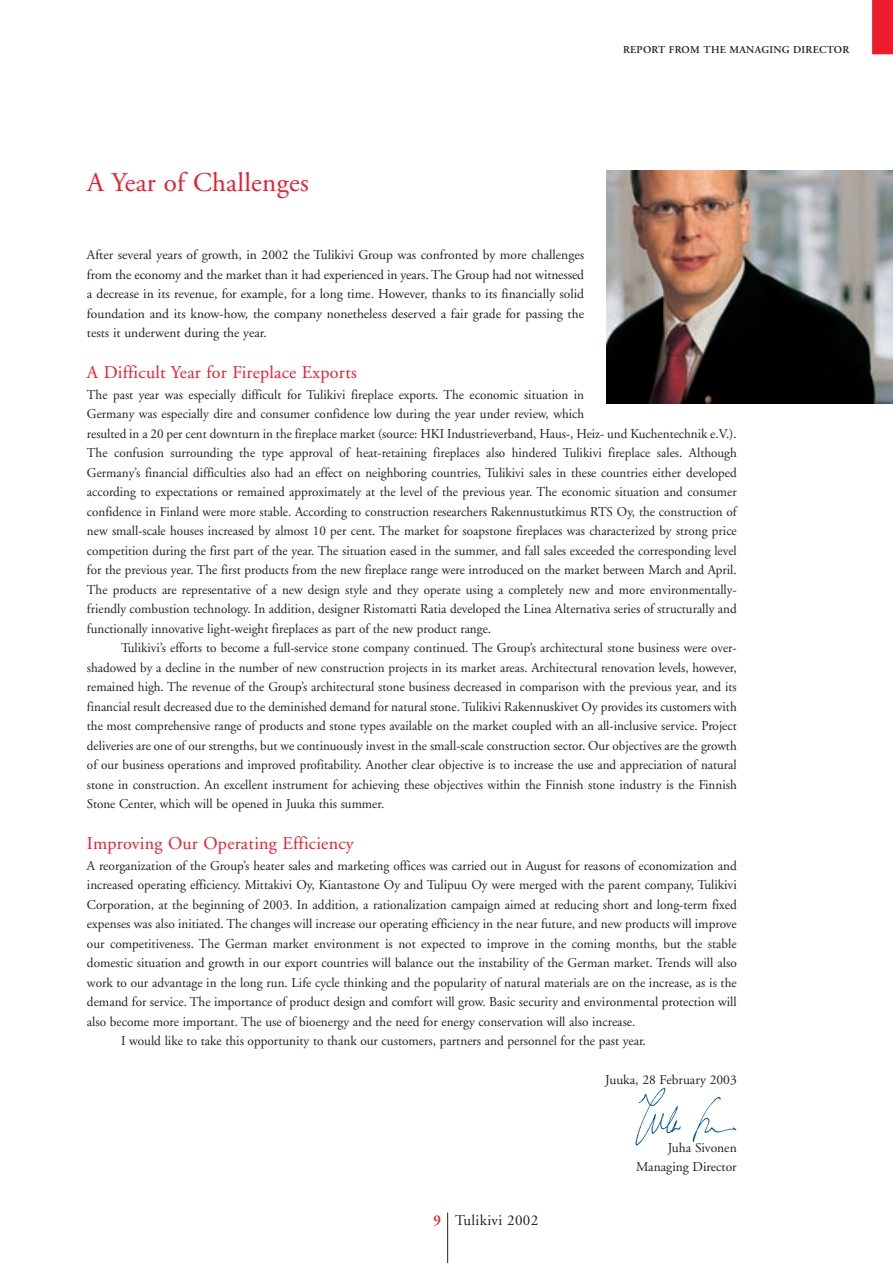
<style>
.page{position:relative;width:893px;height:1263px;background:#fff}
.page>*{position:absolute;margin:0;border:0;box-sizing:border-box;transform-origin:0 0}
.t1{font:27px "Adobe Garamond";letter-spacing:.01em;color:#ee1b2c}
.t2{font:18px "Adobe Garamond";letter-spacing:.015em;color:#ee1b2c}
.t3{font:15px "Adobe Garamond";letter-spacing:.025em;color:#231f20}
.t4{font:13.5px/19.5px "Adobe Garamond";color:#231f20;text-align:justify}
.t5{font:600 10.5px "Adobe Garamond";letter-spacing:.025em;color:#231f20}
.s1{font-weight:600;color:#ee1d23}
</style>
<div class="page">
<div style="left:872px;top:1px;width:20px;height:53px;background:#ee1b2c"></div>
<div style="left:872px;top:0;width:20px;height:54px;border:2px solid #ee1b2c"></div>
<hr style="left:447px;top:1213px;width:1px;height:50px;background:#231f20">
<img style="left:606px;top:170px;width:286px;height:234px">
<img style="left:635px;top:1087px;width:102px;height:59px">
<h1 class="t1" style="left:87px;top:172px;width:223px">A Year of Challenges</h1>
<p class="t5" style="left:623px;top:46px;width:228px">REPORT FROM THE MANAGING DIRECTOR</p>
<p class="t4" style="left:87px;top:247px;width:498px">After several years of growth, in 2002 the Tulikivi Group was confronted by more challenges from the economy and the market than it had experienced in years. The Group had not witnessed a decrease in its revenue, for example, for a long time. However, thanks to its financially solid foundation and its know-how, the company nonetheless deserved a fair grade for passing the tests it underwent during the year.</p>
<h2 class="t2" style="left:87px;top:365px;width:271px">A Difficult Year for Fireplace Exports</h2>
<p class="t4" style="left:87px;top:386px;width:651px;text-align:left">The past year was especially difficult for Tulikivi fireplace exports. The economic situation in<br>Germany was especially dire and consumer confidence low during the year under review, which<br>resulted in a 20 per cent downturn in the fireplace market (source: HKI Industrieverband, Haus-, Heiz- und Kuchentechnik e.V.).<br>The confusion surrounding the type approval of heat-retaining fireplaces also hindered Tulikivi fireplace sales. Although Germany’s financial difficulties also had an effect on neighboring countries, Tulikivi sales in these countries either developed according to expectations or remained approximately at the level of the previous year. The economic situation and consumer confidence in Finland were more stable. According to construction researchers Rakennustutkimus RTS Oy, the construction of new small-scale houses increased by almost 10 per cent. The market for soapstone fireplaces was characterized by strong price competition during the first part of the year. The situation eased in the summer, and fall sales exceeded the corresponding level for the previous year. The first products from the new fireplace range were introduced on the market between March and April.<br>The products are representative of a new design style and they operate using a completely new and more environmentally&shy;friendly combustion technology. In addition, designer Ristomatti Ratia developed the Linea Alternativa series of structurally and functionally innovative light-weight fireplaces as part of the new product range.</p>
<p class="t4" style="left:87px;top:640px;width:651px;text-indent:34px">Tulikivi’s efforts to become a full-service stone company continued. The Group’s architectural stone business were over&shy;shadowed by a decline in the number of new construction projects in its market areas. Architectural renovation levels, however, remained high. The revenue of the Group’s architectural stone business decreased in comparison with the previous year, and its financial result decreased due to the deminished demand for natural stone. Tulikivi Rakennuskivet Oy provides its customers with the most comprehensive range of products and stone types available on the market coupled with an all-inclusive service. Project deliveries are one of our strengths, but we continuously invest in the small-scale construction sector. Our objectives are the growth of our business operations and improved profitability. Another clear objective is to increase the use and appreciation of natural stone in construction. An excellent instrument for achieving these objectives within the Finnish stone industry is the Finnish Stone Center, which will be opened in Juuka this summer.</p>
<h2 class="t2" style="left:87px;top:836px;width:268px">Improving Our Operating Efficiency</h2>
<p class="t4" style="left:87px;top:857px;width:651px">A reorganization of the Group’s heater sales and marketing offices was carried out in August for reasons of economization and</p>
<p class="t4" style="left:87px;top:877px;width:651px">increased operating efficiency. Mittakivi Oy, Kiantastone Oy and Tulipuu Oy were merged with the parent company, Tulikivi</p>
<p class="t4" style="left:87px;top:896px;width:651px">Corporation, at the beginning of 2003. In addition, a rationalization campaign aimed at reducing short and long-term fixed</p>
<p class="t4" style="left:87px;top:916px;width:651px">expenses was also initiated. The changes will increase our operating efficiency in the near future, and new products will improve</p>
<p class="t4" style="left:87px;top:935px;width:651px">our competitiveness. The German market environment is not expected to improve in the coming months, but the stable</p>
<p class="t4" style="left:87px;top:955px;width:651px">domestic situation and growth in our export countries will balance out the instability of the German market. Trends will also</p>
<p class="t4" style="left:87px;top:974px;width:651px">work to our advantage in the long run. Life cycle thinking and the popularity of natural materials are on the increase, as is the</p>
<p class="t4" style="left:87px;top:994px;width:651px">demand for service. The importance of product design and comfort will grow. Basic security and environmental protection will</p>
<p class="t4" style="left:87px;top:1013px;width:550px">also become more important. The use of bioenergy and the need for energy conservation will also increase.</p>
<p class="t4" style="left:121px;top:1033px;width:526px">I would like to take this opportunity to thank our customers, partners and personnel for the past year.</p>
<p class="t4" style="left:605px;top:1072px;width:133px">Juuka, 28 February 2003</p>
<p class="t3" style="left:433px;top:1214px;width:106px"><span class="s1">9</span> Tulikivi 2002</p>
<p class="t4" style="left:636px;top:1139px;width:102px;text-align:right">Juha Sivonen<br>Managing Director</p>
</div>
